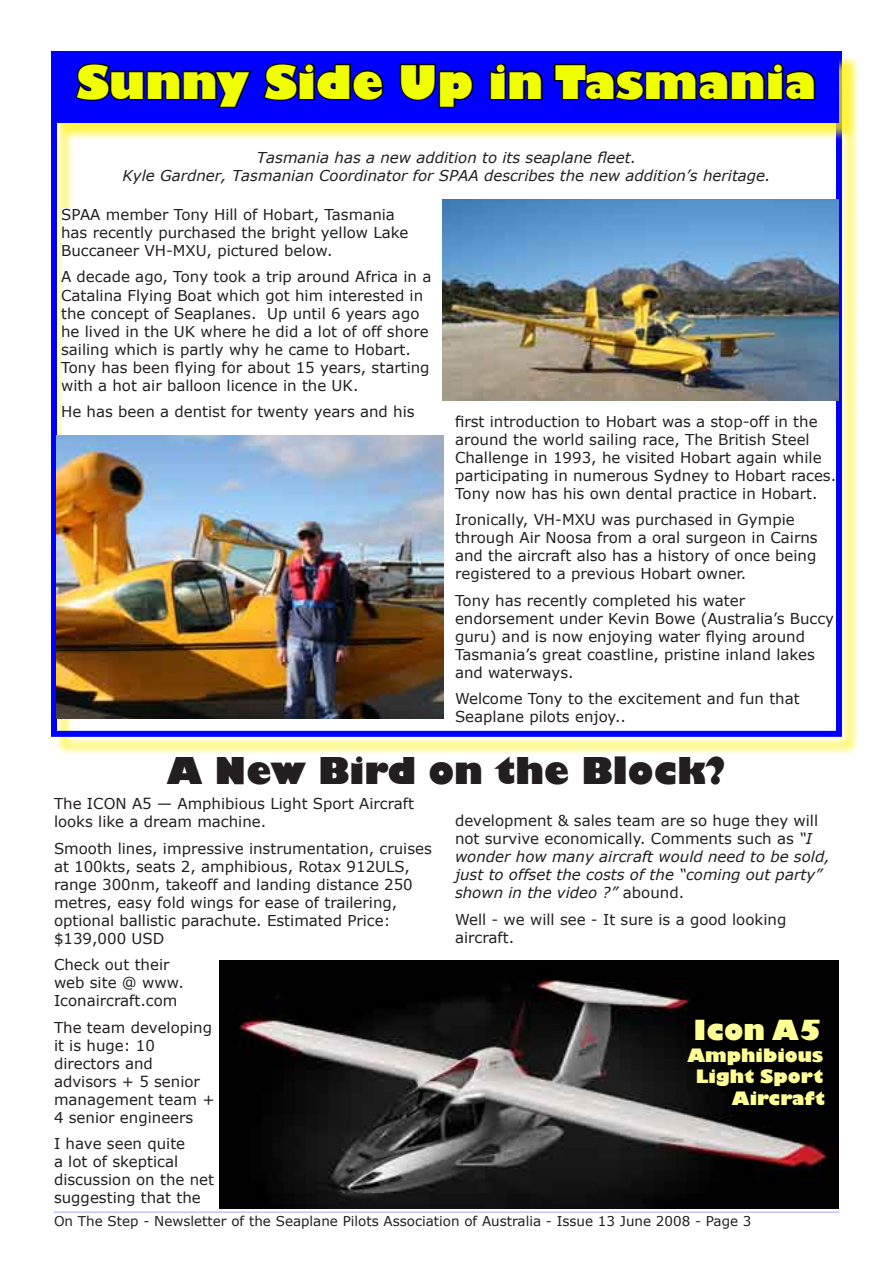
<style>
.page{position:relative;width:893px;height:1263px;background:#fff}
.page>*{position:absolute;margin:0;border:0;box-sizing:border-box;transform-origin:0 0}
.Heading_Style_A{font:800 45px "Gill Sans";color:#f0ff00}
.Heading_Style_A-2{font:800 36px "Gill Sans";color:#231f20}
.Heading_Style_A-3{font:800 27px "Gill Sans";color:#ffff96}
.Heading_Style_A-4{font:800 18px/21.6px "Gill Sans";color:#ffff96;text-align:right}
.Body_Text{font:15px/18px "Verdana";color:#231f20}
.Body_Text-2{font:italic 15px/18px "Verdana";color:#231f20;text-align:center}
.t1{font:13.5px "Verdana";color:#231f20}
.s1{font-style:normal}
</style>
<div class="page">
<hr style="left:54px;top:1211px;width:785px;height:2px;background:#c1c4ff">
<div style="left:53px;top:53px;width:815px;height:709px;background:#fff101;opacity:.75"></div>
<div style="left:51px;top:51px;width:791px;height:686px;border:6px solid #00f"></div>
<img style="left:220px;top:960px;width:619px;height:249px">
<div style="left:56px;top:56px;width:837px;height:97px;background:#fff101;opacity:.75"></div>
<div style="left:54px;top:54px;width:785px;height:68px;background:#00f"></div>
<svg style="left:75px;top:63px;width:177px;height:45px"></svg>
<svg style="left:263px;top:63px;width:121px;height:38px"></svg>
<svg style="left:399px;top:63px;width:75px;height:45px"></svg>
<svg style="left:489px;top:63px;width:54px;height:38px"></svg>
<svg style="left:554px;top:63px;width:262px;height:38px"></svg>
<img style="left:57px;top:435px;width:386px;height:283px">
<img style="left:442px;top:199px;width:397px;height:202px">
<div style="left:61px;top:208px;width:377px;height:227px;background:#fff"></div>
<p class="Heading_Style_A" style="left:77px;top:54px;width:741px">Sunny Side Up in Tasmania</p>
<p class="Body_Text-2" style="left:122px;top:148px;width:650px">Tasmania has a new addition to its seaplane fleet.<br>Kyle Gardner, Tasmanian Coordinator for SPAA describes the new addition’s heritage.</p>
<p class="Body_Text" style="left:61px;top:205px;width:349px">SPAA member Tony Hill of Hobart, Tasmania has recently purchased the bright yellow Lake<br>Buccaneer VH-MXU, pictured below.</p>
<p class="Body_Text" style="left:61px;top:268px;width:372px">A decade ago, Tony took a trip around Africa in a Catalina Flying Boat which got him interested in the concept of Seaplanes. Up until 6 years ago he lived in the UK where he did a lot of off shore sailing which is partly why he came to Hobart.<br>Tony has been flying for about 15 years, starting with a hot air balloon licence in the UK.</p>
<p class="Body_Text" style="left:61px;top:402px;width:355px">He has been a dentist for twenty years and his</p>
<p class="Body_Text" style="left:455px;top:412px;width:383px">first introduction to Hobart was a stop-off in the around the world sailing race, The British Steel Challenge in 1993, he visited Hobart again while participating in numerous Sydney to Hobart races.<br>Tony now has his own dental practice in Hobart.</p>
<p class="Body_Text" style="left:455px;top:510px;width:364px">Ironically, VH-MXU was purchased in Gympie through Air Noosa from a oral surgeon in Cairns and the aircraft also has a history of once being registered to a previous Hobart owner.</p>
<p class="Body_Text" style="left:455px;top:591px;width:381px">Tony has recently completed his water endorsement under Kevin Bowe (Australia’s Buccy guru) and is now enjoying water flying around Tasmania’s great coastline, pristine inland lakes and waterways.</p>
<p class="Body_Text" style="left:455px;top:689px;width:346px">Welcome Tony to the excitement and fun that<br>Seaplane pilots enjoy..</p>
<p class="Heading_Style_A-2" style="left:167px;top:748px;width:561px">A New Bird on the Block?</p>
<p class="Body_Text-2" style="left:455px;top:811px;width:376px;text-align:left"><span class="s1">development &amp; sales team are so huge they will not survive economically. Comments such as</span> “I wonder how many aircraft would need to be sold, just to offset the costs of the “coming out party” shown in the video ?” <span class="s1">abound.</span></p>
<p class="Body_Text" style="left:455px;top:910px;width:333px">Well - we will see - It sure is a good looking aircraft.</p>
<p class="Body_Text" style="left:54px;top:794px;width:362px">The ICON A5 — Amphibious Light Sport Aircraft looks like a dream machine.</p>
<p class="Body_Text" style="left:54px;top:838px;width:379px">Smooth lines, impressive instrumentation, cruises at 100kts, seats 2, amphibious, Rotax 912ULS, range 300nm, takeoff and landing distance 250 metres, easy fold wings for ease of trailering, optional ballistic parachute. Estimated Price: $139,000 USD</p>
<p class="Body_Text" style="left:54px;top:955px;width:131px">Check out their web site @ www.<br>Iconaircraft.com</p>
<p class="Body_Text" style="left:54px;top:1017px;width:162px">The team developing it is huge: 10 directors and advisors + 5 senior management team +<br>4 senior engineers</p>
<p class="Body_Text" style="left:54px;top:1134px;width:162px">I have seen quite<br>a lot of skeptical discussion on the net suggesting that the</p>
<p class="Heading_Style_A-3" style="left:693px;top:1013px;width:130px">Icon A5</p>
<p class="Heading_Style_A-4" style="left:687px;top:1045px;width:137px">Amphibious</p>
<p class="Heading_Style_A-4" style="left:696px;top:1067px;width:130px">Light Sport<br>Aircraft</p>
<p class="t1" style="left:54px;top:1212px;width:699px">On The Step - Newsletter of the Seaplane Pilots Association of Australia - Issue 13 June 2008 - Page 3</p>
</div>
